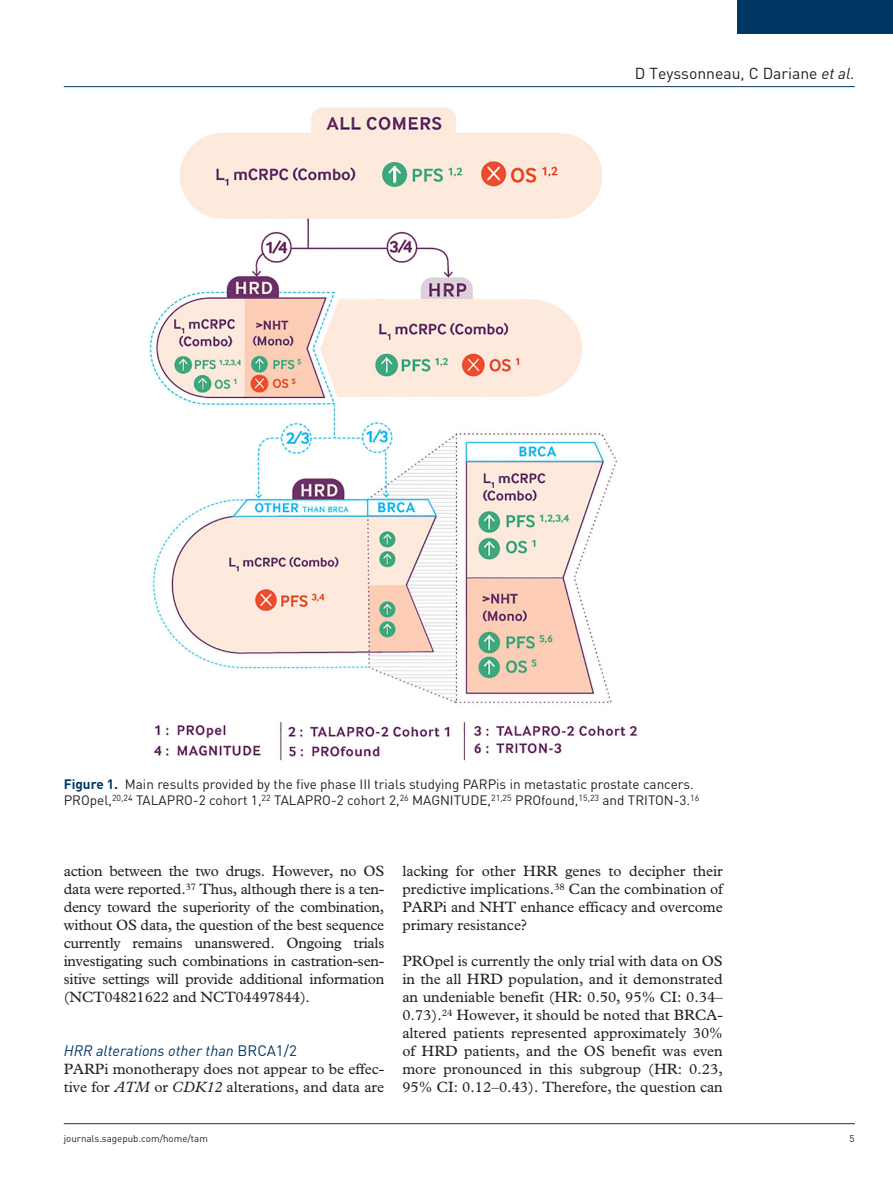
<style>
.page{position:relative;width:893px;height:1191px;background:#fff}
.page>*{position:absolute;margin:0;border:0;box-sizing:border-box;transform-origin:0 0}
.t1{font:15.75px "DIN";color:#231f20}
.t2{font:15px/18px "Plantin Std";color:#231f20;text-align:justify}
.t3{font:italic 15px "DIN";color:#003865}
.t4{font:13.5px/15.8px "DIN";color:#231f20}
.t5{font:9.75px "DIN";color:#231f20}
.s1{font-style:italic}
.s2{font-weight:700;color:#003865}
.s3{font-style:normal}
</style>
<div class="page">
<hr style="left:64px;top:86px;width:791px;height:1px;background:#003865">
<hr style="left:64px;top:1123px;width:791px;height:1px;background:#003865">
<div style="left:738px;top:0;width:155px;height:34px;background:#003865"></div>
<img style="left:149px;top:107px;width:489px;height:654px">
<p class="t1" style="left:635px;top:63px;width:221px">D Teyssonneau, C Dariane <span class="s1">et al.</span></p>
<p class="t4" style="left:64px;top:776px;width:637px"><span class="s2">Figure 1.</span> Main results provided by the five phase III trials studying PARPis in metastatic prostate cancers.<br>PROpel,<sup>20,24</sup> TALAPRO-2 cohort 1,<sup>22</sup> TALAPRO-2 cohort 2,<sup>26</sup> MAGNITUDE,<sup>21,25</sup> PROfound,<sup>15,23</sup> and TRITON-3.<sup>16</sup></p>
<p class="t2" style="left:64px;top:862px;width:322px">action between the two drugs. However, no OS data were reported.<sup>37</sup> Thus, although there is a ten&shy;dency toward the superiority of the combination, without OS data, the question of the best sequence currently remains unanswered. Ongoing trials investigating such combinations in castration-sen&shy;sitive settings will provide additional information (NCT04821622 and NCT04497844).</p>
<p class="t3" style="left:64px;top:1041px;width:235px">HRR alterations other than <span class="s3">BRCA1/2</span></p>
<p class="t2" style="left:64px;top:1060px;width:322px">PARPi monotherapy does not appear to be effec&shy;tive for <span class="s1">ATM</span> or <span class="s1">CDK12</span> alterations, and data are</p>
<p class="t2" style="left:402px;top:862px;width:322px">lacking for other HRR genes to decipher their predictive implications.<sup>38</sup> Can the combination of PARPi and NHT enhance efficacy and overcome primary resistance?</p>
<p class="t2" style="left:402px;top:952px;width:322px">PROpel is currently the only trial with data on OS in the all HRD population, and it demonstrated an undeniable benefit (HR: 0.50, 95% CI: 0.34– 0.73).<sup>24</sup> However, it should be noted that BRCA&shy;altered patients represented approximately 30% of HRD patients, and the OS benefit was even more pronounced in this subgroup (HR: 0.23, 95% CI: 0.12–0.43). Therefore, the question can</p>
<p class="t5" style="left:64px;top:1132px;width:146px">journals.sagepub.com/home/tam</p>
<p class="t5" style="left:850px;top:1132px;width:7px">5</p>
</div>
